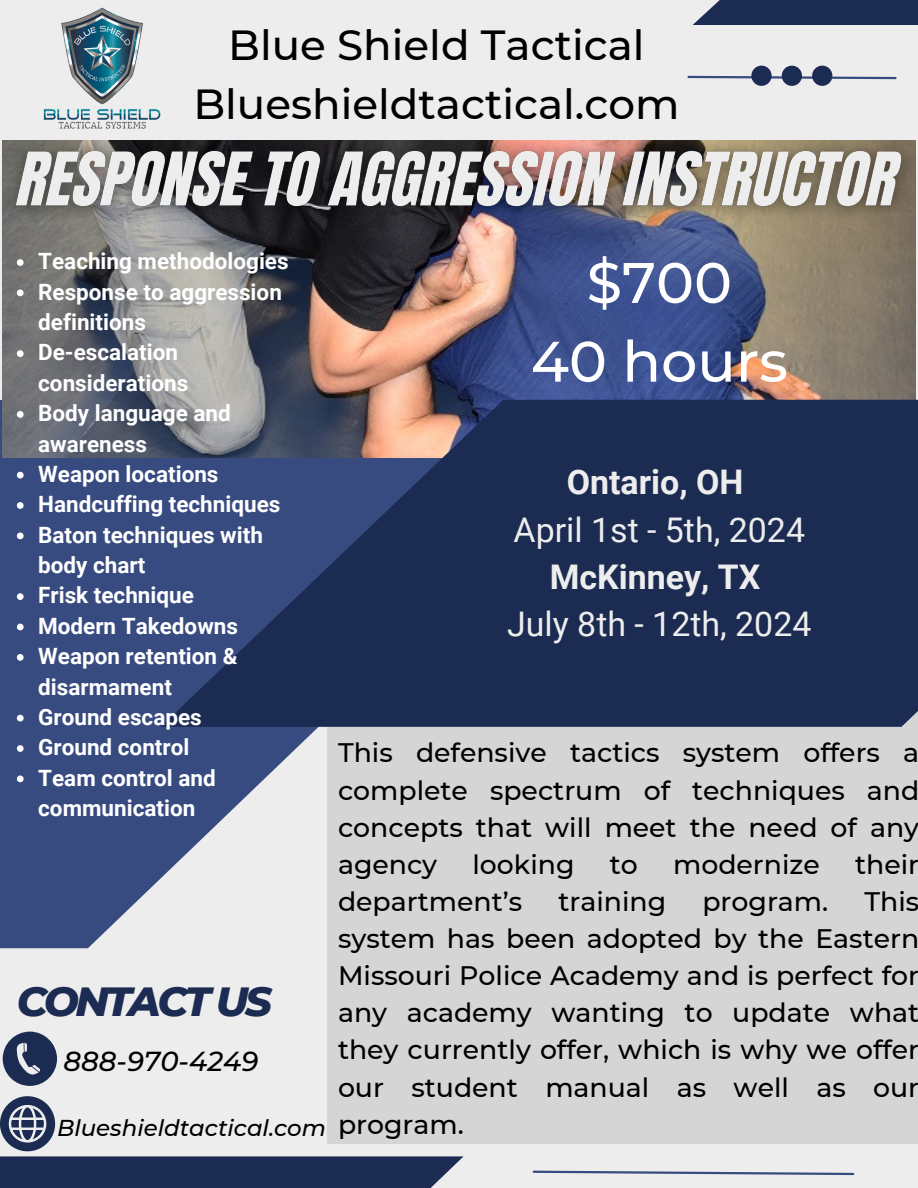
<style>
.page{position:relative;width:918px;height:1188px;background:#ededed}
.page>*{position:absolute;margin:0;border:0;box-sizing:border-box;transform-origin:0 0}
.t1{font:500 57px "Montserrat";color:#fff}
.t2{font:500 42px "Montserrat";color:#000}
.t3{font:italic 800 41.55px "Montserrat";letter-spacing:-.085em;color:#1c2b52}
.t4{font:33.9px "Roboto";color:#ededed}
.t5{font:700 33.9px "Roboto";color:#ededed}
.t6{font:italic 500 27.45px "Montserrat";color:#000}
.t7{font:500 26.7px/37.2px "Montserrat";color:#000;text-align:justify}
.t8{font:italic 500 22.95px "Montserrat";color:#000}
.t9{font:700 22.5px/30.3px "Roboto";color:#fff}
</style>
<div class="page">
<div style="left:327px;top:566px;width:591px;height:577px;background:#d5d5d5"></div>
<svg style="left:0;top:400px;width:319px;height:548px;fill:#374b80"></svg>
<div style="left:3px;top:1032px;width:54px;height:54px;background:#1c2b52;border-radius:50%"></div>
<img style="left:3px;top:232px;width:912px;height:226px">
<svg style="left:161px;top:400px;width:757px;height:327px;background:#27355c"></svg>
<div style="left:0;top:1156px;width:464px;height:32px;background:#1c2b52"></div>
<div style="left:692px;top:0;width:226px;height:25px;background:#1c2b52"></div>
<svg style="left:17px;top:1043px;width:23px;height:32px"></svg>
<svg style="left:532px;top:1170px;width:323px;height:6px"></svg>
<svg style="left:687px;top:66px;width:210px;height:20px"></svg>
<img style="left:43px;top:7px;width:118px;height:122px">
<img style="left:2px;top:140px;width:914px;height:92px">
<svg style="left:17px;top:259px;width:7px;height:7px"></svg>
<svg style="left:17px;top:290px;width:7px;height:6px"></svg>
<svg style="left:17px;top:350px;width:7px;height:7px"></svg>
<svg style="left:17px;top:411px;width:7px;height:7px"></svg>
<svg style="left:17px;top:472px;width:7px;height:7px"></svg>
<svg style="left:17px;top:502px;width:7px;height:7px"></svg>
<svg style="left:17px;top:533px;width:7px;height:6px"></svg>
<svg style="left:17px;top:593px;width:7px;height:7px"></svg>
<svg style="left:17px;top:624px;width:7px;height:6px"></svg>
<svg style="left:17px;top:654px;width:7px;height:7px"></svg>
<svg style="left:17px;top:715px;width:7px;height:7px"></svg>
<svg style="left:17px;top:745px;width:7px;height:7px"></svg>
<svg style="left:17px;top:776px;width:7px;height:6px"></svg>
<svg style="left:0;top:1096px;width:55px;height:55px"></svg>
<p class="t2" style="left:228px;top:19px;width:418px">Blue Shield Tactical</p>
<p class="t2" style="left:193px;top:78px;width:488px">Blueshieldtactical.com</p>
<p class="t9" style="left:38px;top:246px;width:252px">Teaching methodologies</p>
<p class="t9" style="left:38px;top:277px;width:245px">Response to aggression definitions</p>
<p class="t9" style="left:38px;top:338px;width:152px">De-escalation considerations</p>
<p class="t9" style="left:38px;top:398px;width:194px">Body language and awareness</p>
<p class="t9" style="left:38px;top:459px;width:182px">Weapon locations</p>
<p class="t9" style="left:38px;top:489px;width:244px">Handcuffing techniques</p>
<p class="t9" style="left:38px;top:520px;width:226px">Baton techniques with body chart</p>
<p class="t9" style="left:38px;top:581px;width:157px">Frisk technique</p>
<p class="t9" style="left:38px;top:611px;width:201px">Modern Takedowns</p>
<p class="t9" style="left:38px;top:641px;width:201px">Weapon retention &amp; disarmament</p>
<p class="t9" style="left:38px;top:702px;width:165px">Ground escapes</p>
<p class="t9" style="left:38px;top:732px;width:153px">Ground control</p>
<p class="t9" style="left:38px;top:763px;width:179px">Team control and communication</p>
<p class="t3" style="left:17px;top:976px;width:257px">CONTACT US</p>
<p class="t6" style="left:64px;top:1044px;width:196px">888-970-4249</p>
<p class="t8" style="left:57px;top:1113px;width:271px">Blueshieldtactical.com</p>
<p class="t1" style="left:587px;top:248px;width:147px">$700</p>
<p class="t1" style="left:531px;top:327px;width:258px">40 hours</p>
<p class="t5" style="left:567px;top:463px;width:178px">Ontario, OH</p>
<p class="t4" style="left:514px;top:510px;width:293px">April 1st - 5th, 2024</p>
<p class="t5" style="left:550px;top:557px;width:212px">McKinney, TX</p>
<p class="t4" style="left:507px;top:605px;width:306px">July 8th - 12th, 2024</p>
<p class="t7" style="left:338px;top:734px;width:583px">This defensive tactics system offers a complete spectrum of techniques and concepts that will meet the need of any agency</p>
<p class="t7" style="left:473px;top:846px;width:104px">looking</p>
<p class="t7" style="left:610px;top:846px;width:30px">to</p>
<p class="t7" style="left:673px;top:846px;width:148px">modernize</p>
<p class="t7" style="left:855px;top:846px;width:66px">their</p>
<p class="t7" style="left:338px;top:883px;width:186px">department’s</p>
<p class="t7" style="left:558px;top:883px;width:109px">training</p>
<p class="t7" style="left:702px;top:883px;width:127px">program.</p>
<p class="t7" style="left:338px;top:883px;width:583px;text-indent:526px">This system has been adopted by the Eastern Missouri Police Academy and is perfect for any academy wanting to update what they currently offer, which is why we offer our student manual as well as our program.</p>
</div>
